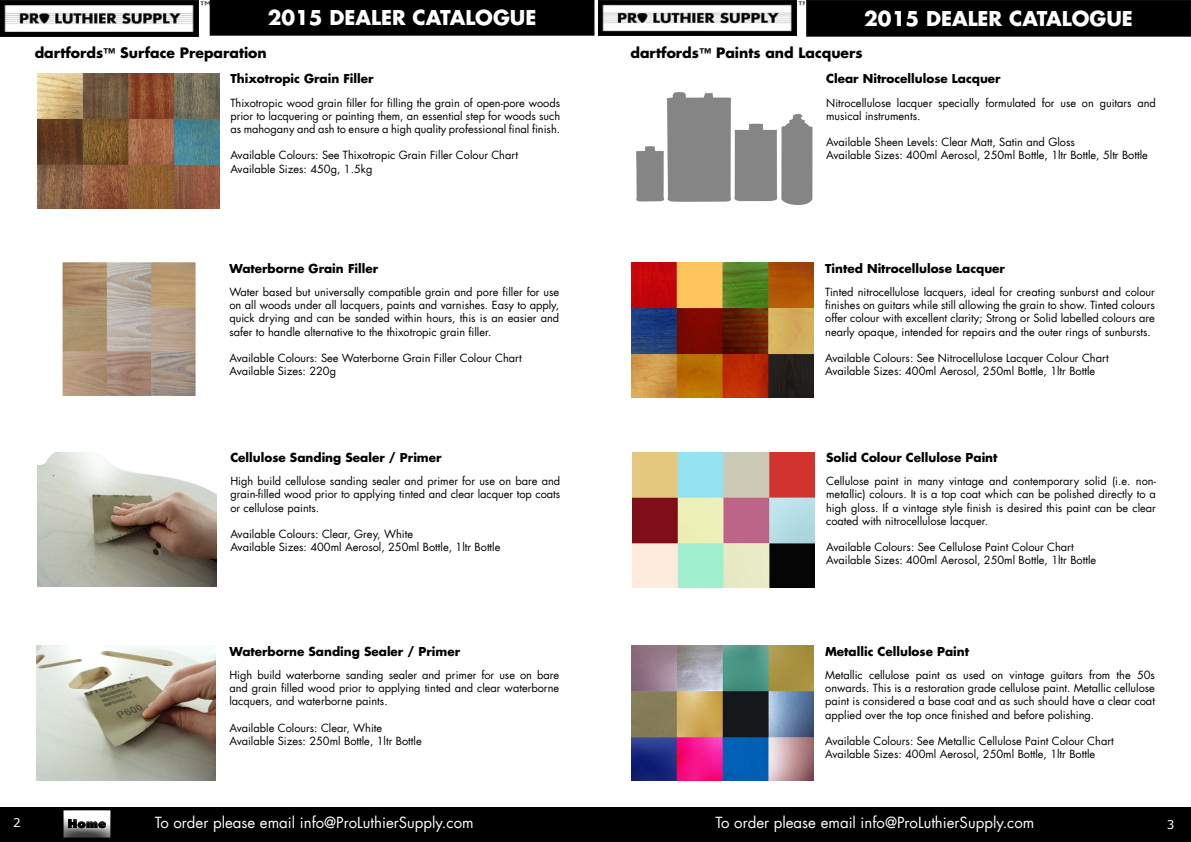
<style>
.page{position:relative;width:1191px;height:842px;background:#fff}
.page>*{position:absolute;margin:0;border:0;box-sizing:border-box;transform-origin:0 0}
.t1{font:700 20px "Futura LT";color:#fff}
.t2{font:15px "Futura LT";color:#fbfdf8}
.t3{font:700 14px "Futura LT";color:#000}
.t4{font:700 12px "Futura LT";color:#000}
.t5{font:12px "MS Reference Sans Serif";color:#fff}
.t6{font:11px/13.2px "Futura LT";color:#000}
.s1{font-size:13px}
</style>
<div class="page">
<div style="left:210px;top:0;width:384px;height:36px;background:#000"></div>
<img style="left:0;top:0;width:210px;height:36px">
<div style="left:806px;top:0;width:384px;height:36px;background:#000"></div>
<div style="left:806px;top:0;width:385px;height:37px;border:1px solid #0b0d17"></div>
<img style="left:599px;top:0;width:206px;height:36px">
<div style="left:0;top:807px;width:1191px;height:35px;background:#000"></div>
<div style="left:55px;top:804px;width:73px;height:28px;background:#fff;opacity:.75"></div>
<div style="left:55px;top:815px;width:73px;height:27px;background:#000;opacity:.75"></div>
<img style="left:636px;top:92px;width:177px;height:113px">
<img style="left:631px;top:263px;width:183px;height:135px">
<img style="left:632px;top:452px;width:183px;height:135px">
<img style="left:631px;top:646px;width:183px;height:135px">
<img style="left:38px;top:73px;width:181px;height:135px">
<img style="left:62px;top:263px;width:134px;height:133px">
<img style="left:37px;top:452px;width:179px;height:135px">
<img style="left:36px;top:646px;width:179px;height:134px">
<h1 class="t1" style="left:268px;top:4px;width:270px">2015 DEALER CATALOGUE</h1>
<h1 class="t1" style="left:864px;top:5px;width:270px">2015 DEALER CATALOGUE</h1>
<p class="t3" style="left:35px;top:43px;width:233px">dartfords<span class="s1">™</span> Surface Preparation</p>
<p class="t4" style="left:230px;top:71px;width:145px">Thixotropic Grain Filler</p>
<p class="t3" style="left:630px;top:43px;width:234px">dartfords<span class="s1">™</span> Paints and Lacquers</p>
<p class="t4" style="left:826px;top:71px;width:176px">Clear Nitrocellulose Lacquer</p>
<p class="t6" style="left:230px;top:96px;width:331px;text-align:justify">Thixotropic wood grain filler for filling the grain of open-pore woods prior to lacquering or painting them, an essential step for woods such as mahogany and ash to ensure a high quality professional final finish.</p>
<p class="t6" style="left:230px;top:149px;width:289px">Available Colours: See Thixotropic Grain Filler Colour Chart<br>Available Sizes: 450g, 1.5kg</p>
<p class="t6" style="left:826px;top:96px;width:331px">Nitrocellulose lacquer specially formulated for use on guitars and musical instruments.</p>
<p class="t6" style="left:826px;top:136px;width:323px">Available Sheen Levels: Clear Matt, Satin and Gloss<br>Available Sizes: 400ml Aerosol, 250ml Bottle, 1ltr Bottle, 5ltr Bottle</p>
<p class="t4" style="left:229px;top:260px;width:150px">Waterborne Grain Filler</p>
<p class="t4" style="left:825px;top:260px;width:181px">Tinted Nitrocellulose Lacquer</p>
<p class="t6" style="left:229px;top:285px;width:331px;text-align:justify">Water based but universally compatible grain and pore filler for use on all woods under all lacquers, paints and varnishes. Easy to apply, quick drying and can be sanded within hours, this is an easier and safer to handle alternative to the thixotropic grain filler.</p>
<p class="t6" style="left:229px;top:351px;width:294px">Available Colours: See Waterborne Grain Filler Colour Chart<br>Available Sizes: 220g</p>
<p class="t6" style="left:825px;top:285px;width:331px;text-align:justify">Tinted nitrocellulose lacquers, ideal for creating sunburst and colour finishes on guitars while still allowing the grain to show. Tinted colours offer colour with excellent clarity; Strong or Solid labelled colours are nearly opaque, intended for repairs and the outer rings of sunbursts.</p>
<p class="t6" style="left:825px;top:351px;width:285px">Available Colours: See Nitrocellulose Lacquer Colour Chart<br>Available Sizes: 400ml Aerosol, 250ml Bottle, 1ltr Bottle</p>
<p class="t4" style="left:230px;top:450px;width:213px">Cellulose Sanding Sealer / Primer</p>
<p class="t4" style="left:826px;top:450px;width:173px">Solid Colour Cellulose Paint</p>
<p class="t6" style="left:230px;top:475px;width:331px;text-align:justify">High build cellulose sanding sealer and primer for use on bare and grain-filled wood prior to applying tinted and clear lacquer top coats or cellulose paints.</p>
<p class="t6" style="left:230px;top:527px;width:271px">Available Colours: Clear, Grey, White<br>Available Sizes: 400ml Aerosol, 250ml Bottle, 1ltr Bottle</p>
<p class="t6" style="left:826px;top:475px;width:331px;text-align:justify">Cellulose paint in many vintage and contemporary solid (i.e. non&shy;metallic) colours. It is a top coat which can be polished directly to a high gloss. If a vintage style finish is desired this paint can be clear coated with nitrocellulose lacquer.</p>
<p class="t6" style="left:826px;top:541px;width:271px">Available Colours: See Cellulose Paint Colour Chart<br>Available Sizes: 400ml Aerosol, 250ml Bottle, 1ltr Bottle</p>
<p class="t4" style="left:229px;top:643px;width:232px">Waterborne Sanding Sealer / Primer</p>
<p class="t4" style="left:825px;top:643px;width:145px">Metallic Cellulose Paint</p>
<p class="t6" style="left:229px;top:668px;width:331px;text-align:justify">High build waterborne sanding sealer and primer for use on bare and grain filled wood prior to applying tinted and clear waterborne lacquers, and waterborne paints.</p>
<p class="t6" style="left:229px;top:721px;width:194px">Available Colours: Clear, White<br>Available Sizes: 250ml Bottle, 1ltr Bottle</p>
<p class="t6" style="left:825px;top:668px;width:331px;text-align:justify">Metallic cellulose paint as used on vintage guitars from the 50s onwards. This is a restoration grade cellulose paint. Metallic cellulose paint is considered a base coat and as such should have a clear coat applied over the top once finished and before polishing.</p>
<p class="t6" style="left:825px;top:734px;width:290px">Available Colours: See Metallic Cellulose Paint Colour Chart<br>Available Sizes: 400ml Aerosol, 250ml Bottle, 1ltr Bottle</p>
<p class="t5" style="left:13px;top:815px;width:9px">2</p>
<h2 class="t2" style="left:155px;top:813px;width:320px">To order please email info@ProLuthierSupply.com</h2>
<h2 class="t2" style="left:715px;top:813px;width:320px">To order please email info@ProLuthierSupply.com</h2>
<p class="t5" style="left:1166px;top:817px;width:9px">3</p>
</div>
